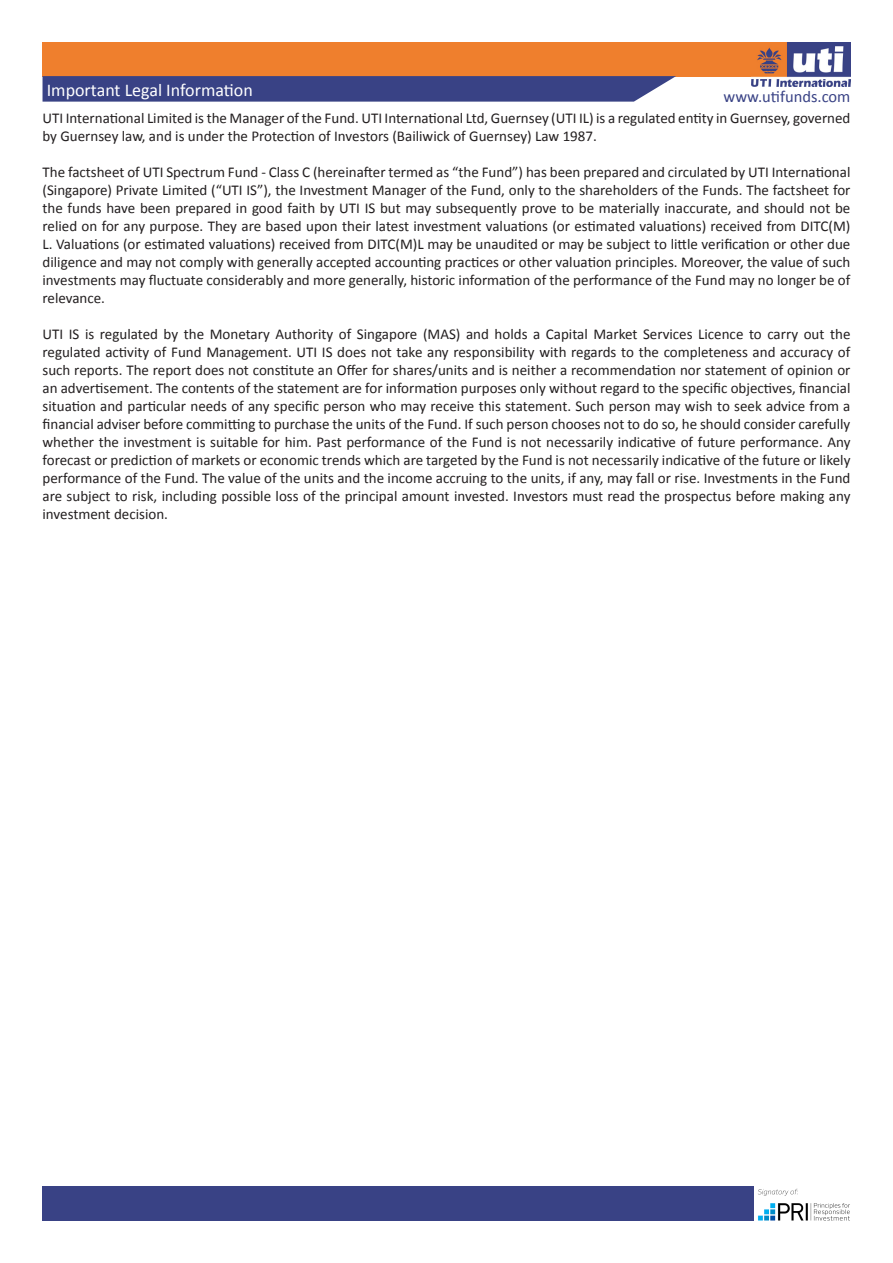
<style>
.page{position:relative;width:893px;height:1263px;background:#fff}
.page>*{position:absolute;margin:0;border:0;box-sizing:border-box;transform-origin:0 0}
.t1{font:18px "Calibri";color:#fff}
.t2{font:16.5px "Calibri";color:#394285}
.t3{font:15px/18px "Calibri";color:#231f20;text-align:justify}
</style>
<div class="page">
<img style="left:758px;top:1188px;width:92px;height:32px">
<div style="left:43px;top:1186px;width:711px;height:34px;background:#394285"></div>
<div style="left:43px;top:43px;width:807px;height:34px;background:#ef7f2d"></div>
<img style="left:752px;top:43px;width:98px;height:44px">
<svg style="left:43px;top:76px;width:633px;height:26px;background:#434b8a"></svg>
<p class="t1" style="left:47px;top:78px;width:208px">Important Legal Information</p>
<p class="t2" style="left:724px;top:86px;width:128px">www.utifunds.com</p>
<p class="t3" style="left:43px;top:109px;width:809px">UTI International Limited is the Manager of the Fund. UTI International Ltd, Guernsey (UTI IL) is a regulated entity in Guernsey, governed by Guernsey law, and is under the Protection of Investors (Bailiwick of Guernsey) Law 1987.</p>
<p class="t3" style="left:43px;top:163px;width:809px">The factsheet of UTI Spectrum Fund - Class C (hereinafter termed as “the Fund”) has been prepared and circulated by UTI International (Singapore) Private Limited (“UTI IS”), the Investment Manager of the Fund, only to the shareholders of the Funds. The factsheet for the funds have been prepared in good faith by UTI IS but may subsequently prove to be materially inaccurate, and should not be relied on for any purpose. They are based upon their latest investment valuations (or estimated valuations) received from DITC(M)<br>L. Valuations (or estimated valuations) received from DITC(M)L may be unaudited or may be subject to little verification or other due diligence and may not comply with generally accepted accounting practices or other valuation principles. Moreover, the value of such investments may fluctuate considerably and more generally, historic information of the performance of the Fund may no longer be of relevance.</p>
<p class="t3" style="left:43px;top:325px;width:809px">UTI IS is regulated by the Monetary Authority of Singapore (MAS) and holds a Capital Market Services Licence to carry out the regulated activity of Fund Management. UTI IS does not take any responsibility with regards to the completeness and accuracy of such reports. The report does not constitute an Offer for shares/units and is neither a recommendation nor statement of opinion or an advertisement. The contents of the statement are for information purposes only without regard to the specific objectives, financial situation and particular needs of any specific person who may receive this statement. Such person may wish to seek advice from a financial adviser before committing to purchase the units of the Fund. If such person chooses not to do so, he should consider carefully whether the investment is suitable for him. Past performance of the Fund is not necessarily indicative of future performance. Any forecast or prediction of markets or economic trends which are targeted by the Fund is not necessarily indicative of the future or likely performance of the Fund. The value of the units and the income accruing to the units, if any, may fall or rise. Investments in the Fund are subject to risk, including possible loss of the principal amount invested. Investors must read the prospectus before making any investment decision.</p>
</div>
